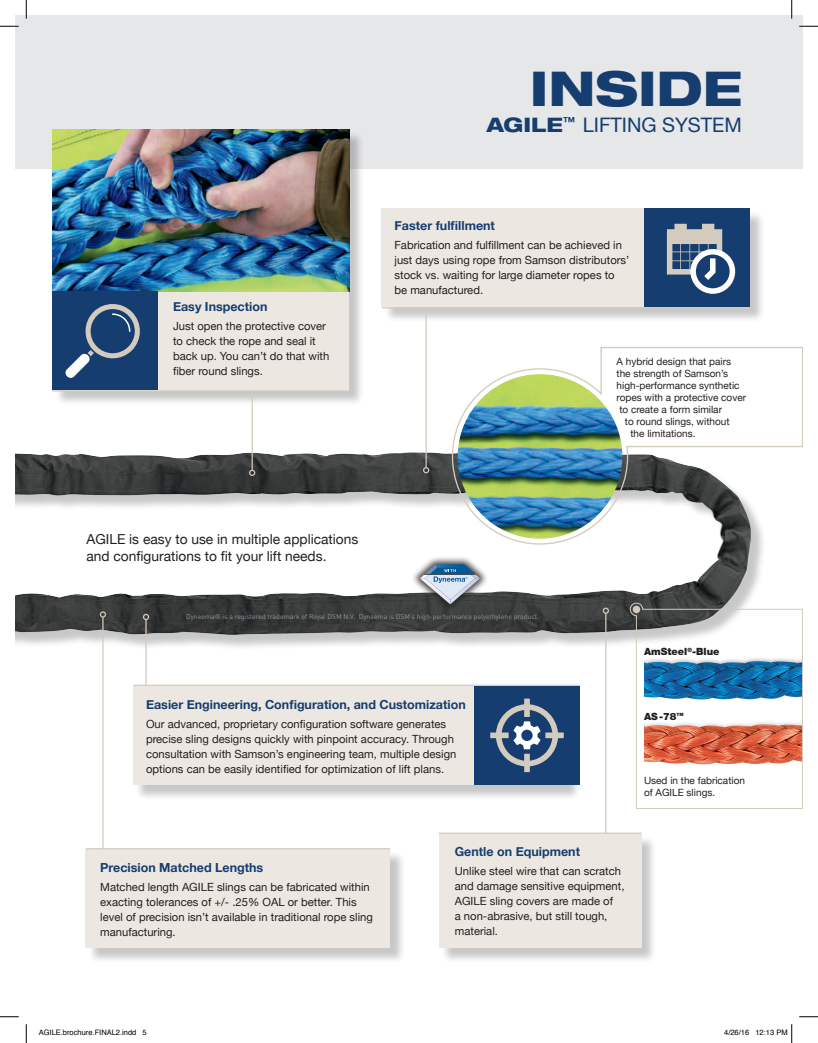
<style>
.page{position:relative;width:818px;height:1043px;background:#fff}
.page>*{position:absolute;margin:0;border:0;box-sizing:border-box;transform-origin:0 0}
.t1{font:800 expanded 48px "Helvetica Neue LT Std";letter-spacing:-.005em;color:#163d6f}
.t2{font:20px "Helvetica Neue";letter-spacing:-.005em;color:#163d6f}
.t3{font:13.75px/16.5px "Helvetica Neue";color:#231f20}
.t4{font:700 12.5px "Helvetica Neue";color:#163d6f}
.t5{font:11.25px/15px "Helvetica Neue";color:#231f20}
.t6{font:10px/12px "Helvetica Neue";color:#231f20}
.t7{font:900 10px "Helvetica Neue LT Std";color:#231f20}
.t8{font:7.5px "Helvetica";color:#000}
.t9{font:6.88px "DIN Pro";color:#939598}
.t10{font:900 4.38px "Helvetica Neue LT Std";color:#231f20}
.s1{font-family:"Helvetica Neue LT Std";font-weight:800;font-stretch:expanded}
</style>
<div class="page">
<div style="left:15px;top:15px;width:787px;height:154px;background:#e6e7e9"></div>
<div style="left:54px;top:131px;width:310px;height:275px;background:#231f20;opacity:.25"></div>
<div style="left:52px;top:129px;width:297px;height:261px;background:#ece8e1"></div>
<div style="left:135px;top:687px;width:446px;height:113px;background:#231f20;opacity:.25"></div>
<div style="left:133px;top:686px;width:433px;height:98px;background:#ece8e1"></div>
<div style="left:383px;top:210px;width:382px;height:113px;background:#231f20;opacity:.25"></div>
<div style="left:382px;top:208px;width:368px;height:99px;background:#ece8e1"></div>
<div style="left:474px;top:686px;width:105px;height:98px;background:#163d6f"></div>
<div style="left:644px;top:208px;width:106px;height:99px;background:#163d6f"></div>
<div style="left:440px;top:835px;width:217px;height:129px;background:#231f20;opacity:.25"></div>
<div style="left:438px;top:833px;width:203px;height:115px;background:#ece8e1"></div>
<div style="left:88px;top:851px;width:317px;height:112px;background:#231f20;opacity:.25"></div>
<div style="left:86px;top:849px;width:304px;height:99px;background:#ece8e1"></div>
<img style="left:52px;top:129px;width:297px;height:162px">
<div style="left:15px;top:454px;width:751px;height:196px;background:#231f20;opacity:.25"></div>
<img style="left:15px;top:451px;width:707px;height:131px">
<div style="left:411px;top:555px;width:77px;height:58px;background:#231f20;opacity:.85"></div>
<svg style="left:420px;top:564px;width:60px;height:40px;background:#8698a7"></svg>
<hr style="left:102px;top:617px;width:2px;height:231px;background:#d3cbbd">
<svg style="left:100px;top:611px;width:6px;height:6px"></svg>
<hr style="left:605px;top:613px;width:1px;height:220px;background:#d3cbbd">
<div style="left:602px;top:607px;width:7px;height:7px;border:1px solid #d3cbbd;border-radius:50%"></div>
<hr style="left:145px;top:619px;width:2px;height:66px;background:#d3cbbd">
<svg style="left:143px;top:614px;width:6px;height:6px"></svg>
<hr style="left:425px;top:307px;width:1px;height:160px;background:#d3cbbd">
<svg style="left:423px;top:467px;width:6px;height:6px"></svg>
<div style="left:52px;top:291px;width:106px;height:99px;background:#163d6f"></div>
<svg style="left:65px;top:304px;width:75px;height:74px"></svg>
<hr style="left:251px;top:391px;width:2px;height:79px;background:#d3cbbd">
<svg style="left:249px;top:470px;width:6px;height:6px"></svg>
<hr style="left:52px;top:390px;width:297px;height:1px;background:#d3cbbd">
<hr style="left:382px;top:307px;width:368px;height:1px;background:#d3cbbd">
<hr style="left:133px;top:684px;width:446px;height:2px;background:#d3cbbd">
<hr style="left:86px;top:848px;width:304px;height:1px;background:#d3cbbd">
<hr style="left:438px;top:832px;width:203px;height:1px;background:#d3cbbd">
<svg style="left:451px;top:347px;width:351px;height:198px"></svg>
<svg style="left:629px;top:602px;width:173px;height:207px"></svg>
<svg style="left:634px;top:607px;width:4px;height:4px"></svg>
<div style="left:632px;top:605px;width:8px;height:8px;border:1px solid #d3cbbd;border-radius:50%"></div>
<svg style="left:666px;top:224px;width:69px;height:70px"></svg>
<svg style="left:490px;top:698px;width:73px;height:74px"></svg>
<svg style="left:0;top:25px;width:19px;height:2px"></svg>
<svg style="left:799px;top:25px;width:19px;height:2px"></svg>
<svg style="left:0;top:1016px;width:19px;height:1px"></svg>
<svg style="left:799px;top:1016px;width:19px;height:1px"></svg>
<svg style="left:25px;top:0;width:2px;height:19px"></svg>
<svg style="left:25px;top:1024px;width:2px;height:18px"></svg>
<svg style="left:791px;top:0;width:1px;height:19px"></svg>
<svg style="left:791px;top:1024px;width:1px;height:18px"></svg>
<h1 class="t1" style="left:530px;top:58px;width:213px">INSIDE</h1>
<h2 class="t2" style="left:486px;top:110px;width:257px"><span class="s1">AGILE</span><sup>™</sup> LIFTING SYSTEM</h2>
<p class="t4" style="left:173px;top:297px;width:96px">Easy Inspection</p>
<p class="t5" style="left:173px;top:319px;width:158px">Just open the protective cover to check the rope and seal it back up. You can’t do that with fiber round slings.</p>
<p class="t4" style="left:394px;top:216px;width:102px">Faster fulfillment</p>
<p class="t5" style="left:394px;top:238px;width:236px">Fabrication and fulfillment can be achieved in just days using rope from Samson distributors’ stock vs. waiting for large diameter ropes to be manufactured.</p>
<p class="t6" style="left:616px;top:356px;width:116px">A hybrid design that pairs</p>
<p class="t6" style="left:616px;top:368px;width:113px">the strength of Samson’s</p>
<p class="t6" style="left:616px;top:380px;width:124px">high-performance synthetic</p>
<p class="t6" style="left:616px;top:392px;width:131px">ropes with a protective cover</p>
<p class="t6" style="left:619px;top:404px;width:104px">to create a form similar</p>
<p class="t6" style="left:625px;top:416px;width:106px">to round slings, without</p>
<p class="t6" style="left:630px;top:428px;width:67px">the limitations.</p>
<p class="t3" style="left:86px;top:531px;width:273px">AGILE is easy to use in multiple applications and configurations to fit your lift needs.</p>
<p class="t9" style="left:186px;top:611px;width:354px">Dyneema® is a registered trademark of Royal DSM N.V. Dyneema is DSM’s high-performance polyethylene product.</p>
<p class="t4" style="left:146px;top:694px;width:321px">Easier Engineering, Configuration, and Customization</p>
<p class="t5" style="left:146px;top:717px;width:312px">Our advanced, proprietary configuration software generates precise sling designs quickly with pinpoint accuracy. Through consultation with Samson’s engineering team, multiple design options can be easily identified for optimization of lift plans.</p>
<p class="t4" style="left:100px;top:857px;width:164px">Precision Matched Lengths</p>
<p class="t5" style="left:100px;top:879px;width:274px">Matched length AGILE slings can be fabricated within exacting tolerances of +/- .25% OAL or better. This level of precision isn’t available in traditional rope sling manufacturing.</p>
<p class="t4" style="left:455px;top:842px;width:127px">Gentle on Equipment</p>
<p class="t5" style="left:455px;top:864px;width:171px">Unlike steel wire that can scratch and damage sensitive equipment,<br>AGILE sling covers are made of<br>a non-abrasive, but still tough, material.</p>
<p class="t7" style="left:644px;top:645px;width:77px">AmSteel<sup>®</sup>-Blue</p>
<p class="t7" style="left:644px;top:710px;width:34px">AS-78</p>
<p class="t10" style="left:676px;top:712px;width:9px">TM</p>
<p class="t6" style="left:644px;top:775px;width:102px">Used in the fabrication of AGILE slings.</p>
<p class="t8" style="left:39px;top:1027px;width:109px">AGILE.brochure.FINAL2.indd 5</p>
<p class="t8" style="left:724px;top:1027px;width:65px">4/26/16 12:13 PM</p>
</div>
